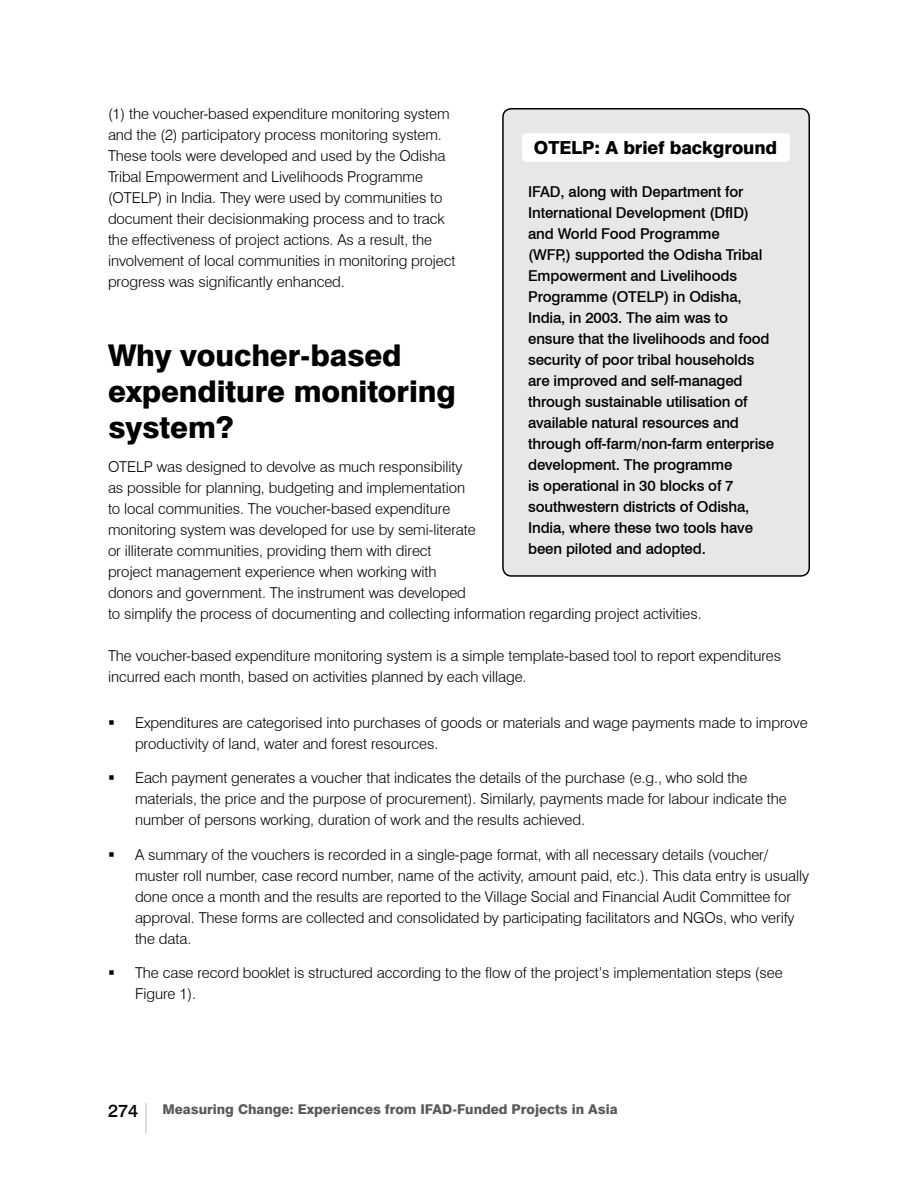
<style>
.page{position:relative;width:918px;height:1188px;background:#fff}
.page>*{position:absolute;margin:0;border:0;box-sizing:border-box;transform-origin:0 0}
.t1{font:800 30px/36px "Swiss 721 BT";letter-spacing:-.005em;color:#000}
.t2{font:800 18px "Swiss 721 BT";letter-spacing:-.005em;color:#000}
.t3{font:500 18px "Swiss 721 BT";color:#000}
.t4{font:300 15px/21px "Swiss 721 BT";letter-spacing:-.005em;color:#000}
.t5{font:500 15px/21px "Swiss 721 BT";letter-spacing:-.01em;color:#000}
.t6{font:800 13.5px "Swiss 721 BT";color:#58595b}
</style>
<div class="page">
<hr style="left:145px;top:1104px;width:2px;height:30px;background:#dcdddf">
<div style="left:503px;top:109px;width:306px;height:467px;background:#e6e7e8;border-radius:9px"></div>
<div style="left:502px;top:108px;width:308px;height:469px;border:2px solid #000;border-radius:9px"></div>
<div style="left:522px;top:133px;width:268px;height:29px;background:#fff;border-radius:4px"></div>
<p class="t4" style="left:108px;top:103px;width:349px">(1) the voucher-based expenditure monitoring system and the (2) participatory process monitoring system.<br>These tools were developed and used by the Odisha Tribal Empowerment and Livelihoods Programme (OTELP) in India. They were used by communities to document their decisionmaking process and to track the effectiveness of project actions. As a result, the involvement of local communities in monitoring project progress was significantly enhanced.</p>
<p class="t2" style="left:534px;top:137px;width:245px">OTELP: A brief background</p>
<p class="t5" style="left:528px;top:181px;width:248px">IFAD, along with Department for<br>International Development (DfID) and World Food Programme<br>(WFP,) supported the Odisha Tribal<br>Empowerment and Livelihoods<br>Programme (OTELP) in Odisha,<br>India, in 2003. The aim was to ensure that the livelihoods and food security of poor tribal households are improved and self-managed through sustainable utilisation of available natural resources and through off-farm/non-farm enterprise development. The programme<br>is operational in 30 blocks of 7 southwestern districts of Odisha,<br>India, where these two tools have been piloted and adopted.</p>
<h1 class="t1" style="left:108px;top:337px;width:349px">Why voucher-based expenditure monitoring system?</h1>
<p class="t4" style="left:108px;top:457px;width:595px">OTELP was designed to devolve as much responsibility<br>as possible for planning, budgeting and implementation<br>to local communities. The voucher-based expenditure<br>monitoring system was developed for use by semi-literate<br>or illiterate communities, providing them with direct<br>project management experience when working with<br>donors and government. The instrument was developed<br>to simplify the process of documenting and collecting information regarding project activities.</p>
<p class="t4" style="left:108px;top:646px;width:675px">The voucher-based expenditure monitoring system is a simple template-based tool to report expenditures incurred each month, based on activities planned by each village.</p>
<p class="t4" style="left:135px;top:712px;width:674px">Expenditures are categorised into purchases of goods or materials and wage payments made to improve productivity of land, water and forest resources.</p>
<p class="t4" style="left:135px;top:767px;width:653px">Each payment generates a voucher that indicates the details of the purchase (e.g., who sold the materials, the price and the purpose of procurement). Similarly, payments made for labour indicate the number of persons working, duration of work and the results achieved.</p>
<p class="t4" style="left:135px;top:844px;width:676px">A summary of the vouchers is recorded in a single-page format, with all necessary details (voucher/ muster roll number, case record number, name of the activity, amount paid, etc.). This data entry is usually done once a month and the results are reported to the Village Social and Financial Audit Committee for approval. These forms are collected and consolidated by participating facilitators and NGOs, who verify the data.</p>
<p class="t4" style="left:135px;top:962px;width:649px">The case record booklet is structured according to the flow of the project’s implementation steps (see<br>Figure 1).</p>
<p class="t3" style="left:108px;top:1100px;width:32px">274</p>
<p class="t6" style="left:162px;top:1101px;width:457px">Measuring Change: Experiences from IFAD-Funded Projects in Asia</p>
</div>
